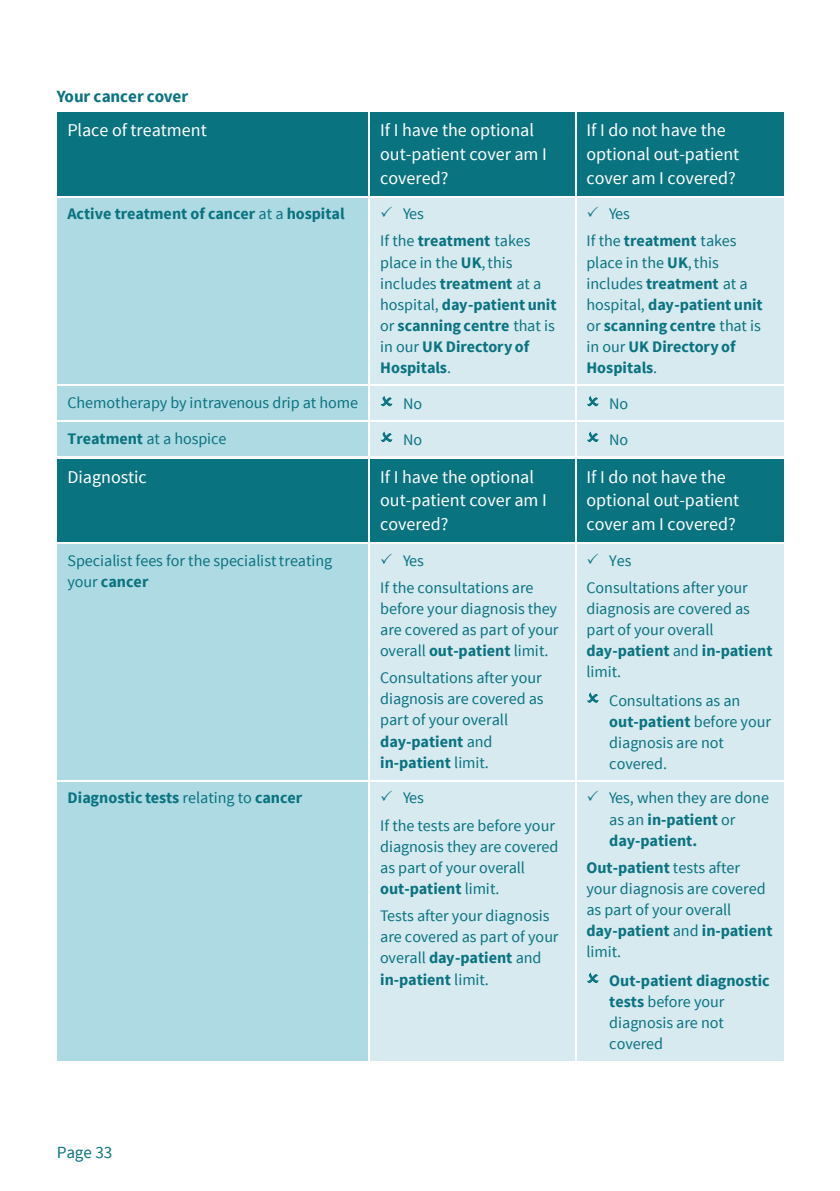
<style>
.page{position:relative;width:840px;height:1191px;background:#fff}
.page>*{position:absolute;margin:0;border:0;box-sizing:border-box;transform-origin:0 0}
.t1{font:18px/23.8px "Source Sans Pro Regular 35";color:#fff}
.t2{font:700 17px "Source Sans Pro";letter-spacing:-.005em;color:#0a7380}
.t3{font:17px "Source Sans Pro Regular 35";letter-spacing:-.005em;color:#0a7380}
.t4{font:16px/21.2px "Source Sans Pro Regular 35";letter-spacing:-.005em;color:#0a7380}
.t5{font:700 16px/21.2px "Source Sans Pro";letter-spacing:-.005em;color:#0a7380}
.s1{font-family:"Source Sans Pro Regular 35";font-weight:400}
.s2{font-family:"Source Sans Pro";font-weight:700}
</style>
<div class="page">
<div style="left:57px;top:113px;width:311px;height:83px;background:#0a7380"></div>
<div style="left:370px;top:113px;width:205px;height:83px;background:#0a7380"></div>
<div style="left:576px;top:113px;width:207px;height:83px;background:#0a7380"></div>
<hr style="left:574px;top:113px;width:2px;height:83px;background:#fff">
<div style="left:57px;top:197px;width:311px;height:187px;background:#aedae3"></div>
<div style="left:370px;top:197px;width:205px;height:187px;background:#d6eaf0"></div>
<div style="left:576px;top:197px;width:207px;height:187px;background:#d6eaf0"></div>
<hr style="left:574px;top:197px;width:2px;height:187px;background:#fff">
<div style="left:57px;top:386px;width:311px;height:34px;background:#aedae3"></div>
<div style="left:370px;top:386px;width:205px;height:34px;background:#d6eaf0"></div>
<div style="left:576px;top:386px;width:207px;height:34px;background:#d6eaf0"></div>
<hr style="left:574px;top:386px;width:2px;height:34px;background:#fff">
<div style="left:57px;top:422px;width:311px;height:34px;background:#aedae3"></div>
<div style="left:370px;top:422px;width:205px;height:34px;background:#d6eaf0"></div>
<div style="left:576px;top:422px;width:207px;height:34px;background:#d6eaf0"></div>
<hr style="left:574px;top:422px;width:2px;height:34px;background:#fff">
<div style="left:57px;top:459px;width:311px;height:83px;background:#0a7380"></div>
<div style="left:370px;top:459px;width:205px;height:83px;background:#0a7380"></div>
<div style="left:576px;top:459px;width:207px;height:83px;background:#0a7380"></div>
<hr style="left:574px;top:459px;width:2px;height:83px;background:#fff">
<div style="left:57px;top:543px;width:311px;height:237px;background:#aedae3"></div>
<div style="left:370px;top:543px;width:205px;height:237px;background:#d6eaf0"></div>
<div style="left:576px;top:543px;width:207px;height:237px;background:#d6eaf0"></div>
<hr style="left:574px;top:543px;width:2px;height:237px;background:#fff">
<div style="left:57px;top:781px;width:311px;height:279px;background:#aedae3"></div>
<div style="left:370px;top:781px;width:205px;height:279px;background:#d6eaf0"></div>
<div style="left:576px;top:781px;width:207px;height:279px;background:#d6eaf0"></div>
<hr style="left:574px;top:781px;width:2px;height:279px;background:#fff">
<p class="t2" style="left:57px;top:85px;width:133px">Your cancer cover</p>
<p class="t1" style="left:67px;top:118px;width:141px">Place of treatment</p>
<p class="t1" style="left:380px;top:118px;width:168px">If I have the optional out-patient cover am I covered?</p>
<p class="t1" style="left:586px;top:118px;width:154px">If I do not have the optional out-patient cover am I covered?</p>
<p class="t5" style="left:67px;top:203px;width:278px">Active treatment of cancer <span class="s1">at a</span> hospital</p>
<p class="t4" style="left:380px;top:200px;width:152px;line-height:27.2px">✓ Yes<br>If the <span class="s2">treatment</span> takes</p>
<p class="t4" style="left:380px;top:251px;width:163px">place in the <span class="s2">UK</span>, this includes <span class="s2">treatment</span> at a</p>
<p class="t5" style="left:380px;top:293px;width:178px"><span class="s1">hospital,</span> day-patient unit <span class="s1">or</span> scanning centre <span class="s1">that is in our</span> UK Directory of<br>Hospitals<span class="s1">.</span></p>
<p class="t4" style="left:586px;top:200px;width:151px;line-height:27.2px">✓ Yes<br>If the <span class="s2">treatment</span> takes</p>
<p class="t4" style="left:586px;top:251px;width:163px">place in the <span class="s2">UK</span>, this includes <span class="s2">treatment</span> at a</p>
<p class="t5" style="left:586px;top:293px;width:178px"><span class="s1">hospital,</span> day-patient unit <span class="s1">or</span> scanning centre <span class="s1">that is in our</span> UK Directory of<br>Hospitals<span class="s1">.</span></p>
<p class="t4" style="left:67px;top:391px;width:292px">Chemotherapy by intravenous drip at home</p>
<p class="t4" style="left:403px;top:393px;width:21px">No</p>
<p class="t4" style="left:609px;top:393px;width:21px">No</p>
<p class="t4" style="left:67px;top:427px;width:160px"><span class="s2">Treatment</span> at a hospice</p>
<p class="t4" style="left:403px;top:428px;width:21px">No</p>
<p class="t4" style="left:609px;top:428px;width:21px">No</p>
<p class="t1" style="left:67px;top:464px;width:81px">Diagnostic</p>
<p class="t1" style="left:380px;top:464px;width:168px">If I have the optional out-patient cover am I covered?</p>
<p class="t1" style="left:586px;top:464px;width:154px">If I do not have the optional out-patient cover am I covered?</p>
<p class="t4" style="left:67px;top:549px;width:266px">Specialist fees for the specialist treating</p>
<p class="t5" style="left:67px;top:570px;width:82px"><span class="s1">your</span> cancer</p>
<p class="t4" style="left:380px;top:546px;width:155px;line-height:27.2px">✓ Yes<br>If the consultations are</p>
<p class="t4" style="left:380px;top:597px;width:180px;text-align:justify">before your diagnosis they are covered as part of your overall <span class="s2">out-patient</span> limit.</p>
<p class="t4" style="left:380px;top:667px;width:165px">Consultations after your diagnosis are covered as part of your overall</p>
<p class="t5" style="left:380px;top:730px;width:114px">day-patient <span class="s1">and </span>in-patient <span class="s1">limit.</span></p>
<p class="t4" style="left:586px;top:546px;width:163px;line-height:27.2px">✓ Yes<br>Consultations after your</p>
<p class="t4" style="left:586px;top:597px;width:165px">diagnosis are covered as part of your overall</p>
<p class="t5" style="left:586px;top:640px;width:187px">day-patient <span class="s1">and</span> in-patient</p>
<p class="t4" style="left:609px;top:657px;width:132px;line-height:28.4px;text-indent:-23px">limit.<br>Consultations as an</p>
<p class="t5" style="left:609px;top:710px;width:163px">out-patient <span class="s1">before your</span></p>
<p class="t4" style="left:609px;top:731px;width:116px">diagnosis are not covered.</p>
<p class="t5" style="left:67px;top:787px;width:236px">Diagnostic tests <span class="s1">relating to</span> cancer</p>
<p class="t4" style="left:380px;top:784px;width:176px;line-height:27.2px">✓ Yes<br>If the tests are before your</p>
<p class="t4" style="left:380px;top:835px;width:180px">diagnosis they are covered as part of your overall</p>
<p class="t5" style="left:380px;top:877px;width:121px">out-patient <span class="s1">limit.</span></p>
<p class="t4" style="left:380px;top:905px;width:180px">Tests after your diagnosis are covered as part of your</p>
<p class="t5" style="left:380px;top:947px;width:163px"><span class="s1">overall</span> day-patient <span class="s1">and </span>in-patient <span class="s1">limit.</span></p>
<p class="t4" style="left:586px;top:787px;width:184px">✓ Yes, when they are done</p>
<p class="t5" style="left:609px;top:808px;width:128px"><span class="s1">as an</span> in-patient <span class="s1">or </span>day-patient.</p>
<p class="t5" style="left:586px;top:856px;width:155px">Out-patient <span class="s1">tests after</span></p>
<p class="t4" style="left:586px;top:877px;width:181px">your diagnosis are covered as part of your overall</p>
<p class="t5" style="left:586px;top:920px;width:187px">day-patient <span class="s1">and</span> in-patient</p>
<p class="t4" style="left:586px;top:941px;width:36px">limit.</p>
<p class="t5" style="left:609px;top:969px;width:162px">Out-patient diagnostic</p>
<p class="t4" style="left:609px;top:990px;width:116px;text-align:justify"><span class="s2">tests</span> before your diagnosis are not covered</p>
<p class="t3" style="left:57px;top:1141px;width:57px">Page 33</p>
</div>
